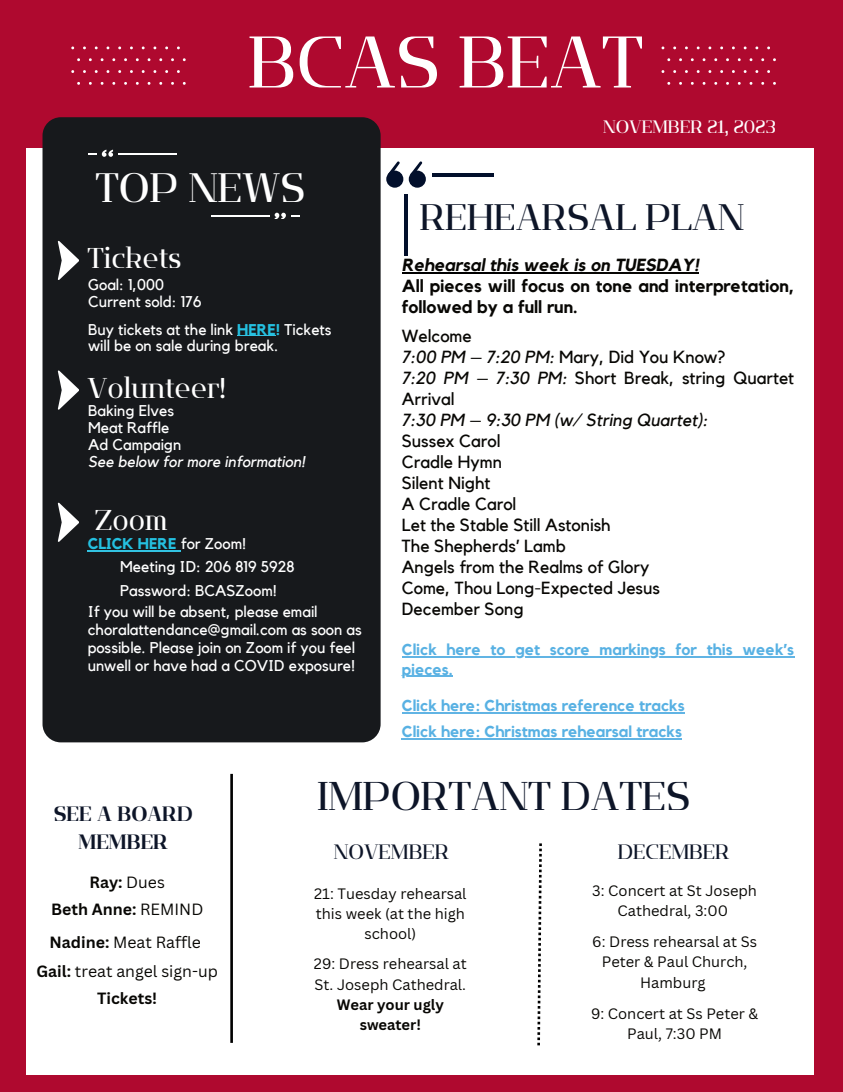
<style>
.page{position:relative;width:843px;height:1092px;background:#fff}
.page>*{position:absolute;margin:0;border:0;box-sizing:border-box;transform-origin:0 0}
.t1{font:72.8px "Flatory Serif 400";color:#fff}
.t2{font:40.95px "Flatory Serif 400";color:#fff}
.t3{font:40.25px "Flatory Serif 400";color:#0d1528}
.t4{font:36.75px "Flatory Serif 400";color:#0d1528}
.t5{font:28.7px "Flatory Serif 400";color:#fff}
.t6{font:20.65px "Flatory Serif 400";color:#0d1528}
.t7{font:20.65px "Flatory Serif 700";color:#0d1528}
.t8{font:17.85px "Flatory Serif 400";color:#fff}
.t9{font:17.5px/21px "Kollektif";color:#080704}
.t10{font:700 17.5px/21px "Kollektif";color:#080704}
.t11{font:italic 17.5px "Kollektif";color:#080704}
.t12{font:italic 700 17.5px "Kollektif";color:#080704}
.t13{font:700 15.75px/19.2px "Kollektif";color:#58b1e3}
.t14{font:15.75px/29.1px "Canva Sans";color:#080704;text-align:center}
.t15{font:700 15.75px/26.6px "Canva Sans";color:#080704;text-align:center}
.t16{font:15.4px/18.2px "Kollektif";color:#fff}
.t17{font:italic 15.4px "Kollektif";color:#fff}
.t18{font:14.7px/20.7px "Canva Sans";color:#080704;text-align:center}
.t19{font:700 14.7px/20.3px "Canva Sans";color:#080704;text-align:center}
.s1{font-weight:700;color:#24c0e0}
.s2{font-style:italic}
.s3{font-weight:400}
.s4{font-weight:700}
</style>
<div class="page">
<div style="left:0;top:0;width:842px;height:1091px;background:#af092f"></div>
<div style="left:27px;top:148px;width:787px;height:927px;background:#fff"></div>
<div style="left:409px;top:171px;width:17px;height:17px;background:#020f2b;border-radius:50%"></div>
<svg style="left:410px;top:161px;width:12px;height:14px"></svg>
<div style="left:386px;top:171px;width:17px;height:17px;background:#020f2b;border-radius:50%"></div>
<svg style="left:388px;top:161px;width:12px;height:13px"></svg>
<hr style="left:404px;top:195px;width:3px;height:61px;background:#020f2b">
<hr style="left:433px;top:174px;width:61px;height:3px;background:#020f2b">
<div style="left:42px;top:117px;width:338px;height:625px;background:#17191c;border-radius:18px"></div>
<svg style="left:88px;top:150px;width:25px;height:7px"></svg>
<hr style="left:118px;top:153px;width:58px;height:1px;background:#fff">
<svg style="left:275px;top:213px;width:24px;height:6px"></svg>
<hr style="left:212px;top:215px;width:58px;height:1px;background:#fff">
<svg style="left:58px;top:241px;width:21px;height:39px"></svg>
<svg style="left:58px;top:370px;width:21px;height:39px"></svg>
<svg style="left:58px;top:503px;width:21px;height:38px"></svg>
<hr style="left:237px;top:335px;width:39px;height:1px;background:#32c2e1">
<hr style="left:88px;top:550px;width:93px;height:2px;background:#32c2e1">
<svg style="left:537px;top:843px;width:5px;height:202px"></svg>
<hr style="left:230px;top:774px;width:3px;height:269px;background:#000">
<hr style="left:402px;top:713px;width:282px;height:1px;background:#61b4e4">
<hr style="left:402px;top:272px;width:166px;height:2px;background:#000">
<hr style="left:568px;top:272px;width:131px;height:2px;background:#080704">
<hr style="left:402px;top:657px;width:392px;height:1px;background:#61b4e4">
<hr style="left:402px;top:676px;width:51px;height:1px;background:#61b4e4">
<hr style="left:402px;top:738px;width:280px;height:2px;background:#61b4e4">
<h1 class="t1" style="left:248px;top:20px;width:396px">BCAS BEAT</h1>
<h2 class="t2" style="left:95px;top:164px;width:211px">TOP NEWS</h2>
<h3 class="t5" style="left:88px;top:242px;width:95px">Tickets</h3>
<p class="t16" style="left:88px;top:277px;width:115px;line-height:16.4px">Goal: 1,000<br>Current sold: 176</p>
<p class="t16" style="left:88px;top:321px;width:245px;line-height:16.4px">Buy tickets at the link <span class="s1">HERE!</span> Tickets will be on sale during break.</p>
<h3 class="t5" style="left:88px;top:371px;width:140px">Volunteer!</h3>
<p class="t16" style="left:88px;top:403px;width:95px;line-height:16.8px">Baking Elves<br>Meat Raffle<br>Ad Campaign</p>
<p class="t17" style="left:88px;top:452px;width:219px">See below for more information!</p>
<h3 class="t5" style="left:95px;top:504px;width:74px">Zoom</h3>
<p class="t16" style="left:120px;top:532px;width:176px;line-height:23.4px;text-indent:-32px"><span class="s1">CLICK HERE</span> for Zoom!<br>Meeting ID: 206 819 5928<br>Password: BCASZoom!</p>
<p class="t16" style="left:88px;top:602px;width:275px">If you will be absent, please email choralattendance@gmail.com as soon as possible. Please join on Zoom if you feel unwell or have had a COVID exposure!</p>
<p class="t8" style="left:603px;top:116px;width:174px">NOVEMBER 21, 2023</p>
<h3 class="t4" style="left:420px;top:195px;width:326px">REHEARSAL PLAN</h3>
<p class="t12" style="left:402px;top:255px;width:299px">Rehearsal this week is on TUESDAY!</p>
<p class="t10" style="left:402px;top:276px;width:394px">All pieces will focus on tone and interpretation, followed by a full run.</p>
<p class="t9" style="left:402px;top:326px;width:394px">Welcome<br><span class="s2">7:00 PM – 7:20 PM:</span> Mary, Did You Know?<br><span class="s2">7:20 PM – 7:30 PM:</span> Short Break, string Quartet<br>Arrival</p>
<p class="t11" style="left:402px;top:410px;width:308px">7:30 PM – 9:30 PM (w/ String Quartet):</p>
<p class="t9" style="left:402px;top:431px;width:260px">Sussex Carol<br>Cradle Hymn<br>Silent Night<br>A Cradle Carol<br>Let the Stable Still Astonish<br>The Shepherds’ Lamb<br>Angels from the Realms of Glory<br>Come, Thou Long-Expected Jesus<br>December Song</p>
<p class="t13" style="left:402px;top:640px;width:394px">Click here to get score markings for this week’s pieces.</p>
<p class="t13" style="left:402px;top:696px;width:284px">Click here: Christmas reference tracks</p>
<p class="t13" style="left:402px;top:722px;width:282px">Click here: Christmas rehearsal tracks</p>
<h3 class="t7" style="left:54px;top:801px;width:140px">SEE A BOARD</h3>
<h3 class="t7" style="left:78px;top:830px;width:91px">MEMBER</h3>
<p class="t15" style="left:51px;top:869px;width:154px">Ray: <span class="s3">Dues<br></span>Beth Anne: <span class="s3">REMIND</span></p>
<p class="t14" style="left:36px;top:928px;width:183px"><span class="s4">Nadine:</span> Meat Raffle<br><span class="s4">Gail:</span> treat angel sign-up</p>
<p class="t15" style="left:97px;top:985px;width:62px">Tickets!</p>
<h3 class="t3" style="left:318px;top:772px;width:374px">IMPORTANT DATES</h3>
<h3 class="t6" style="left:334px;top:840px;width:116px">NOVEMBER</h3>
<p class="t18" style="left:314px;top:883px;width:154px">21: Tuesday rehearsal this week (at the high school)</p>
<p class="t18" style="left:314px;top:954px;width:154px;text-align:left">29: Dress rehearsal at<br>St. Joseph Cathedral.</p>
<p class="t19" style="left:337px;top:994px;width:109px">Wear your ugly sweater!</p>
<h3 class="t6" style="left:618px;top:840px;width:113px">DECEMBER</h3>
<p class="t18" style="left:592px;top:880px;width:166px">3: Concert at St Joseph<br>Cathedral, 3:00</p>
<p class="t18" style="left:592px;top:931px;width:166px">6: Dress rehearsal at Ss<br>Peter &amp; Paul Church,<br>Hamburg</p>
<p class="t18" style="left:591px;top:1003px;width:169px">9: Concert at Ss Peter &amp;<br>Paul, 7:30 PM</p>
</div>
